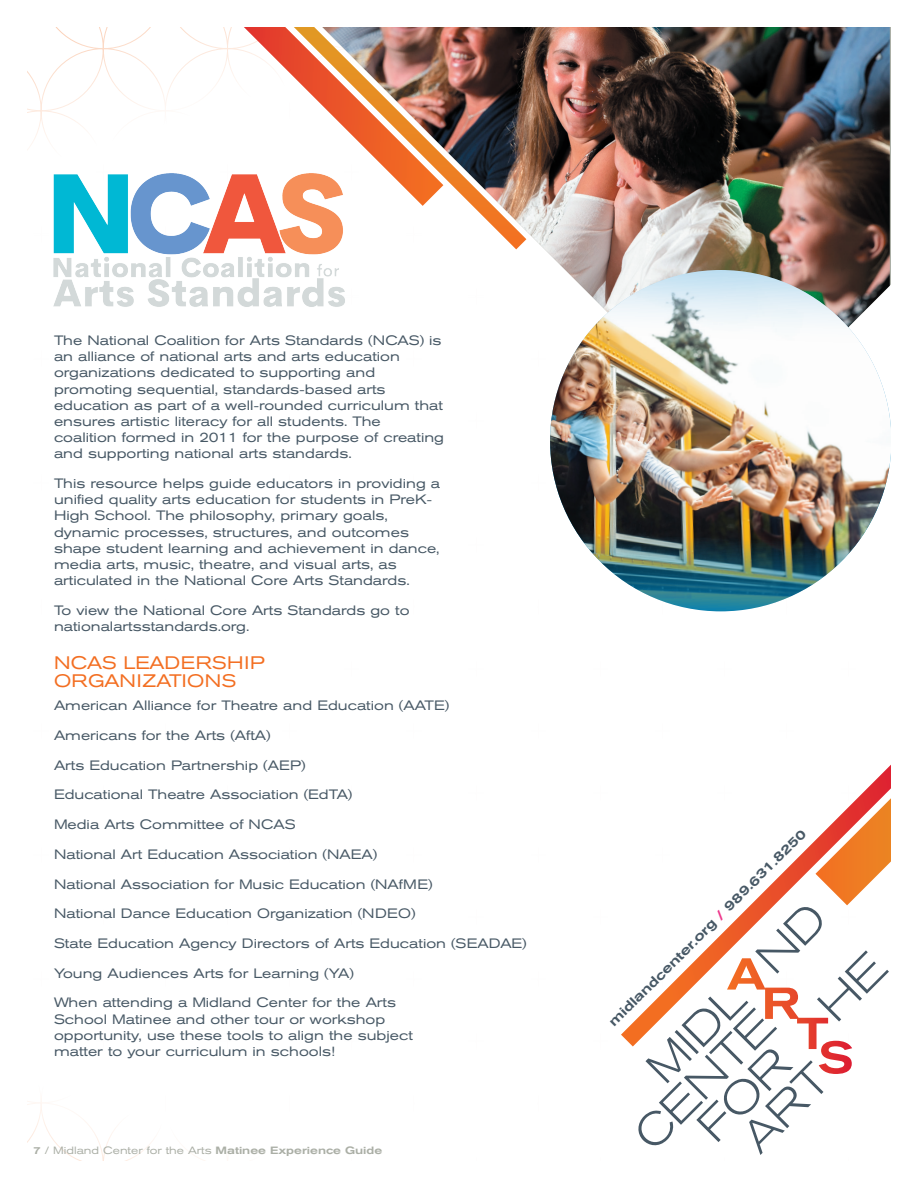
<style>
.page{position:relative;width:918px;height:1188px;background:#fff}
.page>*{position:absolute;margin:0;border:0;box-sizing:border-box;transform-origin:0 0}
.t1{font:expanded 18px/18px "Akzidenz Grotesk BE";letter-spacing:.02em;color:#f36e21}
.t2{font:expanded 13.5px/16.2px "Akzidenz Grotesk BE";color:#475865}
.t3{font:500 expanded 13.5px "Akzidenz Grotesk BE";color:#475865}
.t4{font:expanded 10.5px "Akzidenz Grotesk BE";color:#abafa6}
.s1{font-weight:500}
.s2{color:#ee378b}
</style>
<div class="page">
<svg style="left:27px;top:27px;width:190px;height:83px"></svg>
<img style="left:53px;top:173px;width:242px;height:134px">
<svg style="left:217px;top:27px;width:50px;height:179px"></svg>
<img style="left:297px;top:27px;width:593px;height:280px">
<img style="left:267px;top:27px;width:259px;height:222px">
<img style="left:550px;top:270px;width:341px;height:341px">
<svg style="left:636px;top:771px;width:255px;height:384px"></svg>
<p class="t2" style="left:54px;top:332px;width:392px">The National Coalition for Arts Standards (NCAS) is an alliance of national arts and arts education organizations dedicated to supporting and promoting sequential, standards-based arts education as part of a well-rounded curriculum that ensures artistic literacy for all students. The coalition formed in 2011 for the purpose of creating and supporting national arts standards.</p>
<p class="t2" style="left:54px;top:475px;width:388px">This resource helps guide educators in providing a unified quality arts education for students in PreK-High School. The philosophy, primary goals, dynamic processes, structures, and outcomes shape student learning and achievement in dance, media arts, music, theatre, and visual arts, as articulated in the National Core Arts Standards.</p>
<p class="t2" style="left:54px;top:602px;width:357px">To view the National Core Arts Standards go to nationalartsstandards.org.</p>
<h1 class="t1" style="left:54px;top:654px;width:212px">NCAS LEADERSHIP<br>ORGANIZATIONS</h1>
<p class="t2" style="left:54px;top:691px;width:397px;line-height:29.7px">American Alliance for Theatre and Education (AATE)<br>Americans for the Arts (AftA)</p>
<p class="t2" style="left:54px;top:750px;width:300px;line-height:29.7px">Arts Education Partnership (AEP)<br>Educational Theatre Association (EdTA)</p>
<p class="t2" style="left:54px;top:810px;width:380px;line-height:29.7px">Media Arts Committee of NCAS<br>National Art Education Association (NAEA)<br>National Association for Music Education (NAfME)</p>
<p class="t2" style="left:54px;top:905px;width:363px">National Dance Education Organization (NDEO)</p>
<p class="t2" style="left:54px;top:935px;width:474px">State Education Agency Directors of Arts Education (SEADAE)</p>
<p class="t2" style="left:54px;top:965px;width:301px">Young Audiences Arts for Learning (YA)</p>
<p class="t2" style="left:54px;top:995px;width:360px">When attending a Midland Center for the Arts School Matinee and other tour or workshop opportunity, use these tools to align the subject matter to your curriculum in schools!</p>
<p class="t4" style="left:33px;top:1144px;width:351px"><span class="s1">7</span> / Midland Center for the Arts <span class="s1">Matinee Experience Guide</span></p>
<p class="t3" style="left:605px;top:1018px;width:274px;rotate:-45deg">midlandcenter.org <span class="s2">/</span> 989.631.8250</p>
</div>
